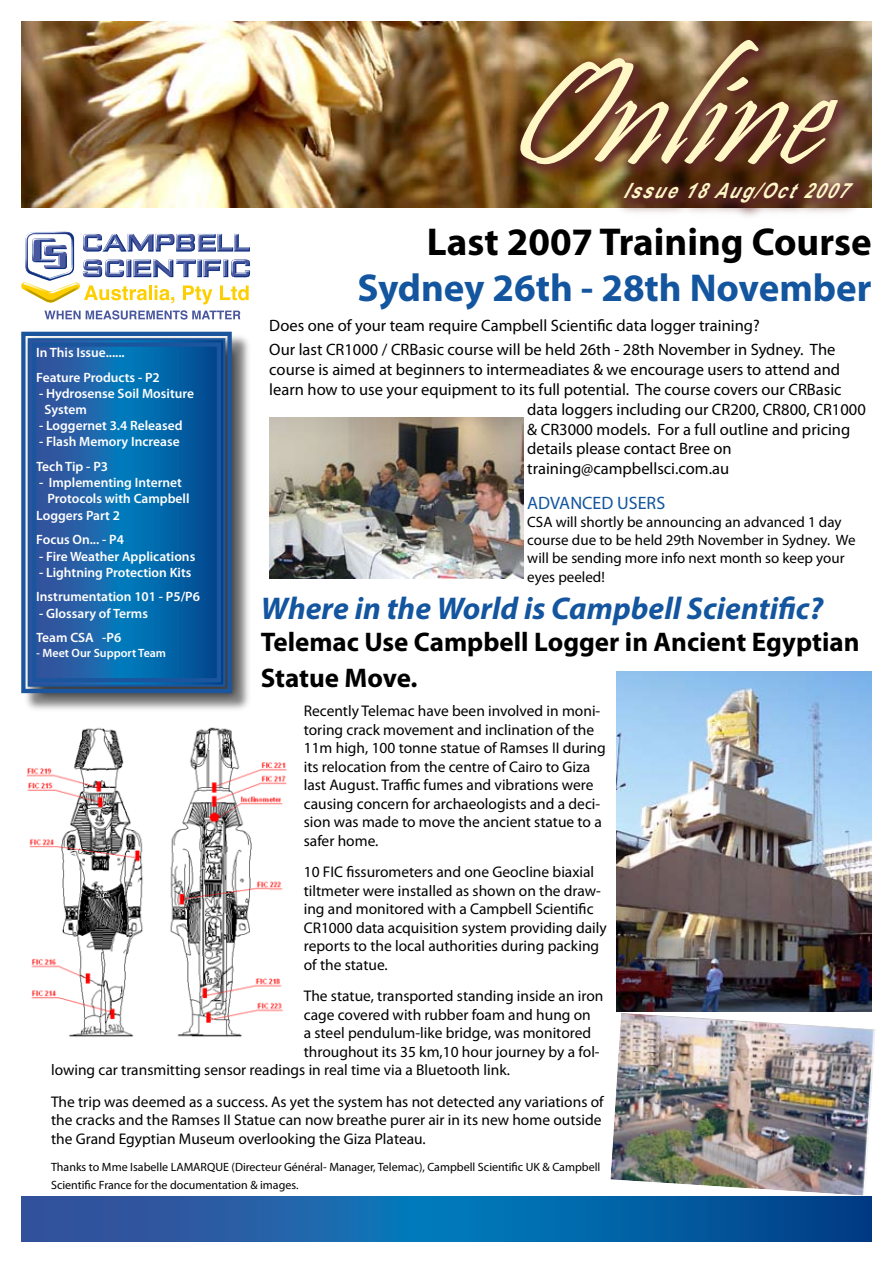
<style>
.page{position:relative;width:893px;height:1263px;background:#fff}
.page>*{position:absolute;margin:0;border:0;box-sizing:border-box;transform-origin:0 0}
.t1{font:italic 150px "Pristina";color:#fff7c5}
.t2{font:700 39px "Myriad Pro";color:#13559e}
.t3{font:700 39px "Myriad Pro";color:#000}
.t4{font:italic 700 31.5px "Myriad Pro";color:#13559e}
.t5{font:700 27px/36px "Myriad Pro";color:#000}
.t6{font:italic 700 21px "Arial Narrow";color:#fff7c5}
.t7{font:18px "Myriad Pro";color:#13559e}
.t8{font:16.5px/24px "Myriad Pro";color:#000}
.t9{font:15.45px/18.6px "Myriad Pro";color:#000}
.t10{font:15px/18px "Myriad Pro";color:#000}
.t11{font:600 13.5px/24.8px "Myriad Pro";color:#fff}
.t12{font:12px/18px "Myriad Pro";color:#000}
.t13{font:600 12px "Myriad Pro";color:#fff}
</style>
<div class="page">
<svg style="left:21px;top:1197px;width:851px;height:45px;background:#115ea4"></svg>
<img style="left:21px;top:21px;width:851px;height:187px">
<svg style="left:509px;top:30px;width:347px;height:153px;background:#714929"></svg>
<div style="left:614px;top:172px;width:258px;height:49px;background:#60262a;opacity:.75"></div>
<div style="left:22px;top:333px;width:230px;height:381px;background:#000;opacity:.75"></div>
<svg style="left:21px;top:331px;width:213px;height:364px;background:#1863a5"></svg>
<div style="left:28px;top:338px;width:197px;height:349px;border:2px solid #1b559e"></div>
<div style="left:32px;top:342px;width:189px;height:340px;border:4px solid #1b559e"></div>
<svg style="left:44px;top:310px;width:196px;height:10px"></svg>
<svg style="left:21px;top:232px;width:229px;height:72px"></svg>
<img style="left:616px;top:672px;width:256px;height:340px">
<img style="left:610px;top:1013px;width:266px;height:183px">
<img style="left:26px;top:727px;width:261px;height:310px">
<img style="left:269px;top:417px;width:254px;height:161px">
<h1 class="t1" style="left:505px;top:32px;width:387px">Online</h1>
<h3 class="t6" style="left:623px;top:175px;width:236px">Issue18Aug/Oct2007</h3>
<h2 class="t3" style="left:427px;top:216px;width:446px">Last 2007 Training Course</h2>
<h2 class="t2" style="left:358px;top:263px;width:516px">Sydney 26th - 28th November</h2>
<p class="t8" style="left:269px;top:313px;width:568px">Does one of your team require Campbell Scientific data logger training?<br>Our last CR1000 / CRBasic course will be held 26th - 28th November in Sydney. The</p>
<p class="t8" style="left:269px;top:357px;width:572px">course is aimed at beginners to intermeadiates &amp; we encourage users to attend and</p>
<p class="t8" style="left:269px;top:377px;width:574px">learn how to use your equipment to its full potential. The course covers our CRBasic</p>
<p class="t8" style="left:527px;top:397px;width:340px">data loggers including our CR200, CR800, CR1000</p>
<p class="t8" style="left:527px;top:417px;width:325px">&amp; CR3000 models. For a full outline and pricing</p>
<p class="t8" style="left:527px;top:437px;width:206px">details please contact Bree on</p>
<p class="t8" style="left:527px;top:456px;width:203px">training@campbellsci.com.au</p>
<p class="t7" style="left:527px;top:491px;width:139px">ADVANCED USERS</p>
<p class="t10" style="left:527px;top:512px;width:330px">CSA will shortly be announcing an advanced 1 day course due to be held 29th November in Sydney. We will be sending more info next month so keep your</p>
<p class="t10" style="left:527px;top:568px;width:79px">eyes peeled!</p>
<p class="t11" style="left:36px;top:340px;width:125px">In This Issue......<br>Feature Products - P2</p>
<p class="t11" style="left:45px;top:385px;width:151px;line-height:16.2px;text-indent:-6px">- Hydrosense Soil Mositure<br>System</p>
<p class="t11" style="left:39px;top:413px;width:145px">- Loggernet 3.4 Released</p>
<p class="t11" style="left:36px;top:429px;width:145px">- Flash Memory Increase<br>Tech Tip - P3</p>
<p class="t11" style="left:39px;top:470px;width:144px">- Implementing Internet</p>
<p class="t11" style="left:47px;top:486px;width:144px">Protocols with Campbell</p>
<p class="t11" style="left:36px;top:502px;width:85px">Loggers Part 2</p>
<p class="t11" style="left:36px;top:527px;width:89px">Focus On... - P4</p>
<p class="t11" style="left:39px;top:543px;width:158px">- Fire Weather Applications</p>
<p class="t11" style="left:36px;top:559px;width:165px">- Lightning Protection Kits<br>Instrumentation 101 - P5/P6</p>
<p class="t11" style="left:36px;top:600px;width:113px">- Glossary of Terms<br>Team CSA -P6</p>
<p class="t13" style="left:36px;top:645px;width:131px">- Meet Our Support Team</p>
<h3 class="t4" style="left:261px;top:588px;width:564px">Where in the World is Campbell Scientific?</h3>
<h3 class="t5" style="left:261px;top:623px;width:600px">Telemac Use Campbell Logger in Ancient Egyptian<br>Statue Move.</h3>
<p class="t9" style="left:304px;top:701px;width:304px">Recently Telemac have been involved in moni&shy;toring crack movement and inclination of the 11m high, 100 tonne statue of Ramses II during its relocation from the centre of Cairo to Giza last August. Traffic fumes and vibrations were causing concern for archaeologists and a deci&shy;sion was made to move the ancient statue to a safer home.</p>
<p class="t9" style="left:304px;top:862px;width:305px">10 FIC fissurometers and one Geocline biaxial tiltmeter were installed as shown on the draw&shy;ing and monitored with a Campbell Scientific CR1000 data acquisition system providing daily reports to the local authorities during packing of the statue.</p>
<p class="t9" style="left:304px;top:986px;width:301px">The statue, transported standing inside an iron</p>
<p class="t9" style="left:304px;top:1005px;width:289px">cage covered with rubber foam and hung on</p>
<p class="t9" style="left:304px;top:1023px;width:289px">a steel pendulum-like bridge, was monitored</p>
<p class="t9" style="left:304px;top:1042px;width:297px">throughout its 35 km,10 hour journey by a fol-</p>
<p class="t9" style="left:51px;top:1061px;width:460px">lowing car transmitting sensor readings in real time via a Bluetooth link.</p>
<p class="t9" style="left:51px;top:1092px;width:554px">The trip was deemed as a success. As yet the system has not detected any variations of the cracks and the Ramses II Statue can now breathe purer air in its new home outside the Grand Egyptian Museum overlooking the Giza Plateau.</p>
<p class="t12" style="left:51px;top:1158px;width:551px">Thanks to Mme Isabelle LAMARQUE (Directeur Général- Manager, Telemac), Campbell Scientific UK &amp; Campbell<br>Scientific France for the documentation &amp; images.</p>
</div>
